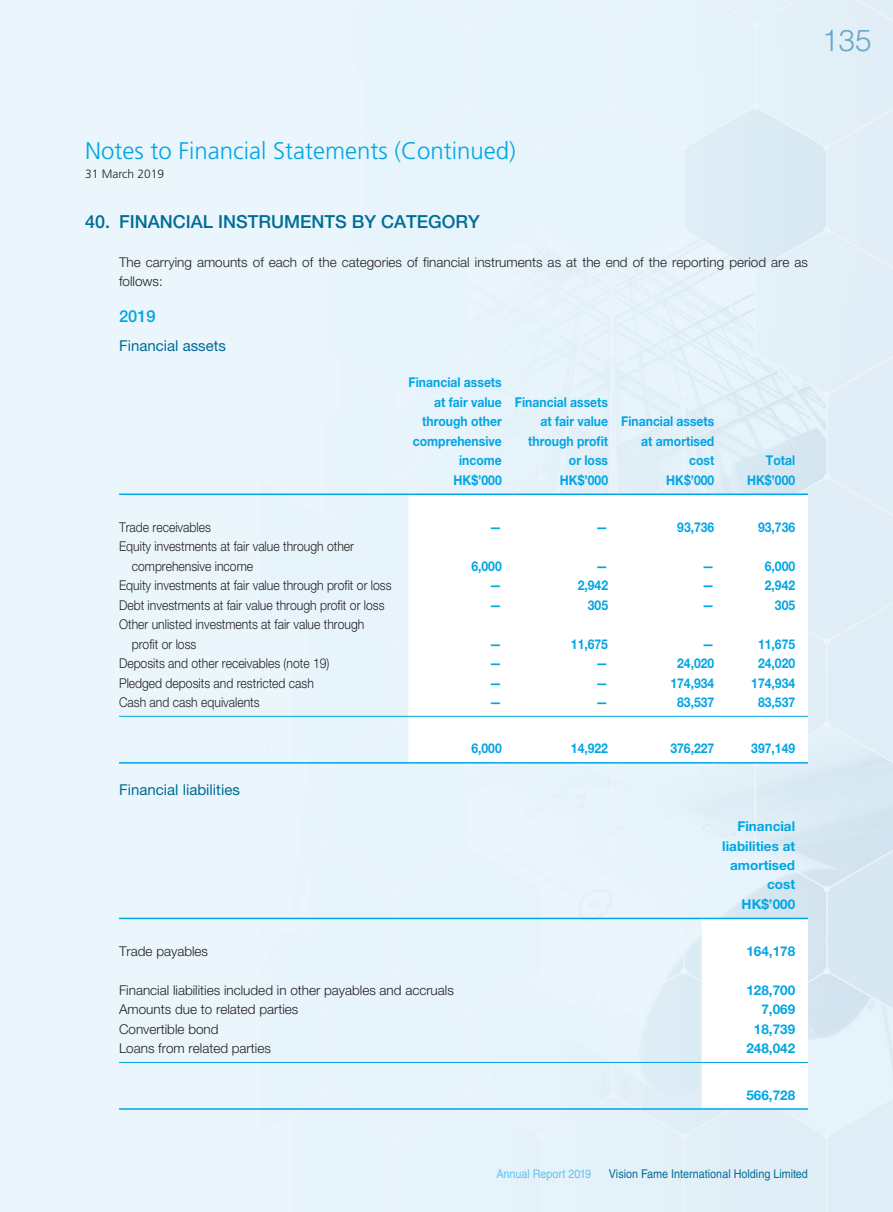
<style>
.page{position:relative;width:893px;height:1212px;background:#fff}
.page>*{position:absolute;margin:0;border:0;box-sizing:border-box;transform-origin:0 0}
.t1{font:300 30px "Helvetica LT Std";color:#69a7c7}
.t2{font:300 24px "Frutiger LT Std";color:#00a5e3}
.t3{font:500 18px "Helvetica Neue LT Std";color:#006c97}
.t4{font:500 16.5px "Helvetica Neue LT Std";color:#00a5e3}
.t5{font:15px "Helvetica Neue LT Std";color:#006c97}
.t6{font:300 13.5px/19.5px "Helvetica Neue LT Std";color:#231f20;scale:.9 1}
.t7{font:700 13.5px/19.5px "Helvetica Neue LT Std";color:#00a5e3;text-align:right;scale:.9 1}
.t8{font:300 13.5px/19.5px "Helvetica Neue LT Std";color:#231f20}
.t9{font:700 13.5px/19.5px "Helvetica Neue LT Std";color:#00a5e3;text-align:right}
.t10{font:12px "Helvetica LT Std";color:#006c97;scale:.9 1}
.t11{font:12px "Helvetica LT Std";color:#63c1ed;scale:.9 1}
.t12{font:300 12px "Frutiger LT Std";color:#231f20}
</style>
<div class="page">
<img style="left:0;top:0;width:893px;height:1212px">
<svg style="left:408px;top:495px;width:400px;height:267px"></svg>
<svg style="left:795px;top:493px;width:13px;height:2px"></svg>
<svg style="left:795px;top:762px;width:13px;height:1px"></svg>
<svg style="left:795px;top:716px;width:13px;height:1px"></svg>
<hr style="left:119px;top:716px;width:289px;height:1px;background:#00a5e3">
<hr style="left:408px;top:716px;width:94px;height:1px;background:#00a5e3">
<svg style="left:502px;top:716px;width:12px;height:1px"></svg>
<hr style="left:514px;top:716px;width:94px;height:1px;background:#00a5e3">
<svg style="left:608px;top:716px;width:13px;height:1px"></svg>
<hr style="left:621px;top:716px;width:93px;height:1px;background:#00a5e3">
<svg style="left:714px;top:716px;width:13px;height:1px"></svg>
<hr style="left:727px;top:716px;width:68px;height:1px;background:#00a5e3">
<hr style="left:119px;top:762px;width:289px;height:1px;background:#00a5e3">
<hr style="left:408px;top:762px;width:94px;height:1px;background:#00a5e3">
<svg style="left:502px;top:762px;width:12px;height:1px"></svg>
<hr style="left:514px;top:762px;width:94px;height:1px;background:#00a5e3">
<svg style="left:608px;top:762px;width:13px;height:1px"></svg>
<hr style="left:621px;top:762px;width:93px;height:1px;background:#00a5e3">
<svg style="left:714px;top:762px;width:13px;height:1px"></svg>
<hr style="left:727px;top:762px;width:68px;height:1px;background:#00a5e3">
<hr style="left:119px;top:493px;width:289px;height:2px;background:#00a5e3">
<hr style="left:408px;top:493px;width:94px;height:2px;background:#00a5e3">
<svg style="left:502px;top:493px;width:12px;height:2px"></svg>
<hr style="left:514px;top:493px;width:94px;height:2px;background:#00a5e3">
<svg style="left:608px;top:493px;width:13px;height:2px"></svg>
<hr style="left:621px;top:493px;width:93px;height:2px;background:#00a5e3">
<svg style="left:714px;top:493px;width:13px;height:2px"></svg>
<hr style="left:727px;top:493px;width:68px;height:2px;background:#00a5e3">
<svg style="left:702px;top:918px;width:106px;height:192px"></svg>
<hr style="left:119px;top:1062px;width:583px;height:1px;background:#00a5e3">
<hr style="left:702px;top:1062px;width:93px;height:1px;background:#00a5e3">
<hr style="left:119px;top:1108px;width:583px;height:2px;background:#00a5e3">
<hr style="left:702px;top:1108px;width:93px;height:2px;background:#00a5e3">
<hr style="left:119px;top:918px;width:583px;height:1px;background:#00a5e3">
<hr style="left:702px;top:918px;width:93px;height:1px;background:#00a5e3">
<h1 class="t1" style="left:822px;top:22px;width:52px">135</h1>
<h2 class="t2" style="left:85px;top:137px;width:432px">Notes to Financial Statements (Continued)</h2>
<p class="t12" style="left:85px;top:167px;width:81px">31 March 2019</p>
<h3 class="t3" style="left:85px;top:210px;width:396px">40. FINANCIAL INSTRUMENTS BY CATEGORY</h3>
<p class="t8" style="left:119px;top:252px;width:690px">The carrying amounts of each of the categories of financial instruments as at the end of the reporting period are as follows:</p>
<p class="t4" style="left:119px;top:306px;width:38px">2019</p>
<p class="t5" style="left:119px;top:337px;width:108px">Financial assets</p>
<p class="t7" style="left:409px;top:372px;width:105px">Financial assets at fair value through other comprehensive income</p>
<p class="t7" style="left:515px;top:392px;width:105px">Financial assets at fair value through profit or loss</p>
<p class="t7" style="left:621px;top:411px;width:105px">Financial assets at amortised cost</p>
<p class="t7" style="left:766px;top:450px;width:34px">Total</p>
<p class="t7" style="left:454px;top:470px;width:55px">HK$’000</p>
<p class="t7" style="left:560px;top:470px;width:55px">HK$’000</p>
<p class="t7" style="left:666px;top:470px;width:55px">HK$’000</p>
<p class="t7" style="left:747px;top:470px;width:55px">HK$’000</p>
<p class="t6" style="left:119px;top:517px;width:104px">Trade receivables</p>
<p class="t7" style="left:490px;top:517px;width:15px">—</p>
<p class="t7" style="left:596px;top:517px;width:15px">—</p>
<p class="t7" style="left:677px;top:517px;width:43px">93,736</p>
<p class="t7" style="left:758px;top:517px;width:43px">93,736</p>
<p class="t6" style="left:132px;top:536px;width:248px;text-indent:-13px">Equity investments at fair value through other comprehensive income</p>
<p class="t7" style="left:471px;top:556px;width:35px">6,000</p>
<p class="t7" style="left:596px;top:556px;width:15px">—</p>
<p class="t7" style="left:702px;top:556px;width:15px">—</p>
<p class="t7" style="left:765px;top:556px;width:35px">6,000</p>
<p class="t6" style="left:119px;top:575px;width:304px">Equity investments at fair value through profit or loss</p>
<p class="t7" style="left:490px;top:575px;width:15px">—</p>
<p class="t7" style="left:578px;top:575px;width:35px">2,942</p>
<p class="t7" style="left:702px;top:575px;width:15px">—</p>
<p class="t7" style="left:765px;top:575px;width:35px">2,942</p>
<p class="t6" style="left:119px;top:595px;width:297px">Debt investments at fair value through profit or loss</p>
<p class="t7" style="left:490px;top:595px;width:15px">—</p>
<p class="t7" style="left:588px;top:595px;width:24px">305</p>
<p class="t7" style="left:702px;top:595px;width:15px">—</p>
<p class="t7" style="left:775px;top:595px;width:24px">305</p>
<p class="t6" style="left:132px;top:614px;width:260px;text-indent:-13px">Other unlisted investments at fair value through profit or loss</p>
<p class="t7" style="left:490px;top:634px;width:15px">—</p>
<p class="t7" style="left:571px;top:634px;width:43px">11,675</p>
<p class="t7" style="left:702px;top:634px;width:15px">—</p>
<p class="t7" style="left:758px;top:634px;width:43px">11,675</p>
<p class="t6" style="left:119px;top:653px;width:235px">Deposits and other receivables (note 19)</p>
<p class="t7" style="left:490px;top:653px;width:15px">—</p>
<p class="t7" style="left:596px;top:653px;width:15px">—</p>
<p class="t7" style="left:677px;top:653px;width:43px">24,020</p>
<p class="t7" style="left:758px;top:653px;width:43px">24,020</p>
<p class="t6" style="left:119px;top:673px;width:218px">Pledged deposits and restricted cash</p>
<p class="t7" style="left:490px;top:673px;width:15px">—</p>
<p class="t7" style="left:596px;top:673px;width:15px">—</p>
<p class="t7" style="left:670px;top:673px;width:50px">174,934</p>
<p class="t7" style="left:751px;top:673px;width:50px">174,934</p>
<p class="t6" style="left:119px;top:692px;width:158px">Cash and cash equivalents</p>
<p class="t7" style="left:490px;top:692px;width:15px">—</p>
<p class="t7" style="left:596px;top:692px;width:15px">—</p>
<p class="t7" style="left:677px;top:692px;width:43px">83,537</p>
<p class="t7" style="left:758px;top:692px;width:43px">83,537</p>
<p class="t7" style="left:471px;top:738px;width:35px">6,000</p>
<p class="t7" style="left:571px;top:738px;width:43px">14,922</p>
<p class="t7" style="left:670px;top:738px;width:50px">376,227</p>
<p class="t7" style="left:751px;top:738px;width:50px">397,149</p>
<p class="t5" style="left:119px;top:781px;width:122px">Financial liabilities</p>
<p class="t9" style="left:722px;top:816px;width:74px">Financial liabilities at amortised cost<br>HK$’000</p>
<p class="t8" style="left:119px;top:941px;width:91px">Trade payables</p>
<p class="t9" style="left:746px;top:941px;width:50px">164,178</p>
<p class="t8" style="left:119px;top:980px;width:336px">Financial liabilities included in other payables and accruals</p>
<p class="t9" style="left:746px;top:980px;width:50px">128,700</p>
<p class="t8" style="left:119px;top:999px;width:181px">Amounts due to related parties</p>
<p class="t9" style="left:761px;top:999px;width:35px">7,069</p>
<p class="t8" style="left:119px;top:1019px;width:101px">Convertible bond</p>
<p class="t9" style="left:754px;top:1019px;width:43px">18,739</p>
<p class="t8" style="left:119px;top:1038px;width:153px">Loans from related parties</p>
<p class="t9" style="left:746px;top:1038px;width:50px">248,042</p>
<p class="t9" style="left:746px;top:1084px;width:50px">566,728</p>
<p class="t11" style="left:496px;top:1167px;width:107px">Annual Report 2019</p>
<p class="t10" style="left:609px;top:1167px;width:223px">Vision Fame International Holding Limited</p>
</div>
